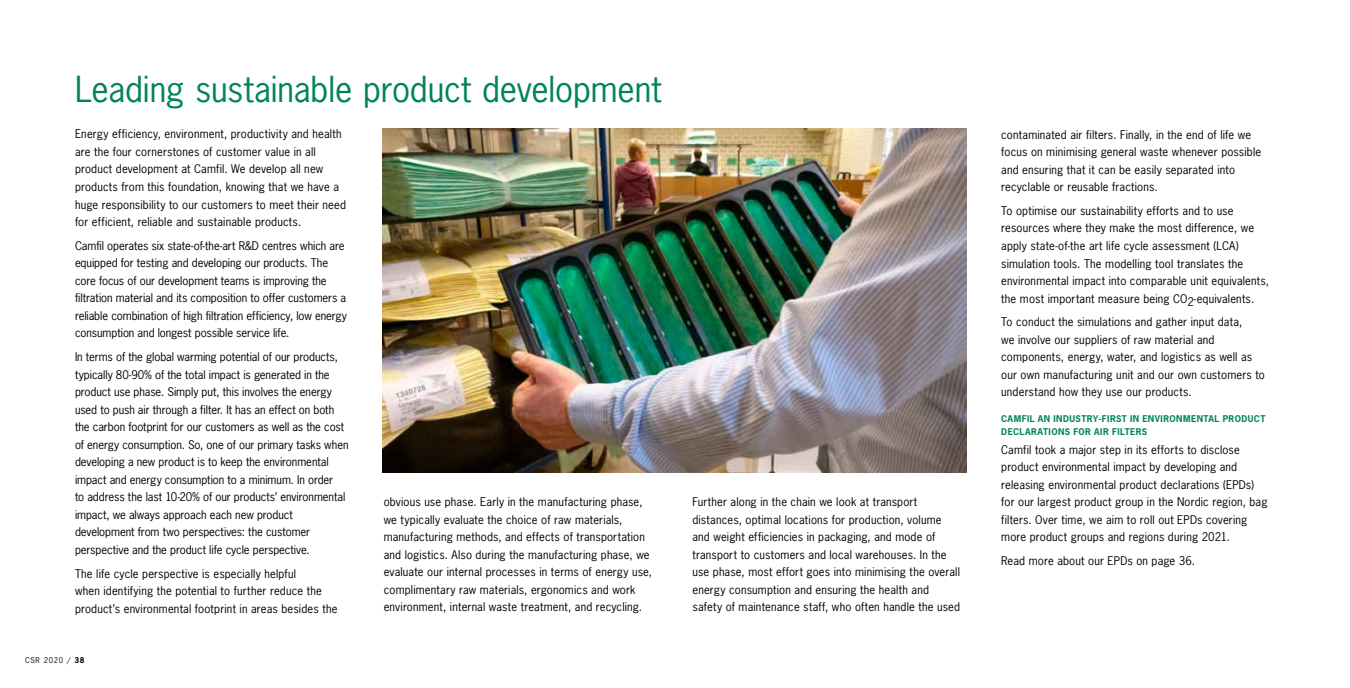
<style>
.page{position:relative;width:1350px;height:688px;background:#fff}
.page>*{position:absolute;margin:0;border:0;box-sizing:border-box;transform-origin:0 0}
.t1{font:33.75px "News Gothic";letter-spacing:-.005em;color:#008457}
.t2{font:11.25px/17.5px "News Gothic";letter-spacing:.01em;color:#000}
.t3{font:700 8.75px/12.5px "News Gothic";letter-spacing:.05em;color:#008457}
.t4{font:7.5px "News Gothic";letter-spacing:.1em;color:#000}
.s1{font-weight:700}
</style>
<div class="page">
<img style="left:382px;top:129px;width:584px;height:343px">
<h1 class="t1" style="left:75px;top:68px;width:588px">Leading sustainable product development</h1>
<p class="t2" style="left:75px;top:125px;width:272px">Energy efficiency, environment, productivity and health are the four cornerstones of customer value in all product development at Camfil. We develop all new products from this foundation, knowing that we have a huge responsibility to our customers to meet their need for efficient, reliable and sustainable products.</p>
<p class="t2" style="left:75px;top:237px;width:274px">Camfil operates six state-of-the-art R&amp;D centres which are equipped for testing and developing our products. The core focus of our development teams is improving the filtration material and its composition to offer customers a reliable combination of high filtration efficiency, low energy consumption and longest possible service life.</p>
<p class="t2" style="left:75px;top:348px;width:275px">In terms of the global warming potential of our products, typically 80-90% of the total impact is generated in the product use phase. Simply put, this involves the energy used to push air through a filter. It has an effect on both the carbon footprint for our customers as well as the cost of energy consumption. So, one of our primary tasks when developing a new product is to keep the environmental impact and energy consumption to a minimum. In order<br>to address the last 10-20% of our products’ environmental impact, we always approach each new product development from two perspectives: the customer perspective and the product life cycle perspective.</p>
<p class="t2" style="left:75px;top:564px;width:264px">The life cycle perspective is especially helpful<br>when identifying the potential to further reduce the product’s environmental footprint in areas besides the</p>
<p class="t2" style="left:384px;top:493px;width:270px">obvious use phase. Early in the manufacturing phase, we typically evaluate the choice of raw materials, manufacturing methods, and effects of transportation and logistics. Also during the manufacturing phase, we evaluate our internal processes in terms of energy use, complimentary raw materials, ergonomics and work environment, internal waste treatment, and recycling.</p>
<p class="t2" style="left:692px;top:493px;width:269px">Further along in the chain we look at transport distances, optimal locations for production, volume and weight efficiencies in packaging, and mode of transport to customers and local warehouses. In the use phase, most effort goes into minimising the overall energy consumption and ensuring the health and safety of maintenance staff, who often handle the used</p>
<p class="t4" style="left:25px;top:655px;width:61px">CSR 2020 / <span class="s1">38</span></p>
<p class="t2" style="left:1001px;top:125px;width:262px">contaminated air filters. Finally, in the end of life we focus on minimising general waste whenever possible and ensuring that it can be easily separated into recyclable or reusable fractions.</p>
<p class="t2" style="left:1001px;top:202px;width:269px">To optimise our sustainability efforts and to use resources where they make the most difference, we apply state-of-the art life cycle assessment (LCA) simulation tools. The modelling tool translates the environmental impact into comparable unit equivalents, the most important measure being CO2-equivalents.</p>
<p class="t2" style="left:1001px;top:313px;width:265px">To conduct the simulations and gather input data,<br>we involve our suppliers of raw material and components, energy, water, and logistics as well as our own manufacturing unit and our own customers to understand how they use our products.</p>
<p class="t3" style="left:1001px;top:412px;width:266px">CAMFIL AN INDUSTRY-FIRST IN ENVIRONMENTAL PRODUCT<br>DECLARATIONS FOR AIR FILTERS</p>
<p class="t2" style="left:1001px;top:440px;width:268px">Camfil took a major step in its efforts to disclose product environmental impact by developing and releasing environmental product declarations (EPDs) for our largest product group in the Nordic region, bag filters. Over time, we aim to roll out EPDs covering more product groups and regions during 2021.</p>
<p class="t2" style="left:1001px;top:552px;width:195px">Read more about our EPDs on page 36.</p>
</div>
